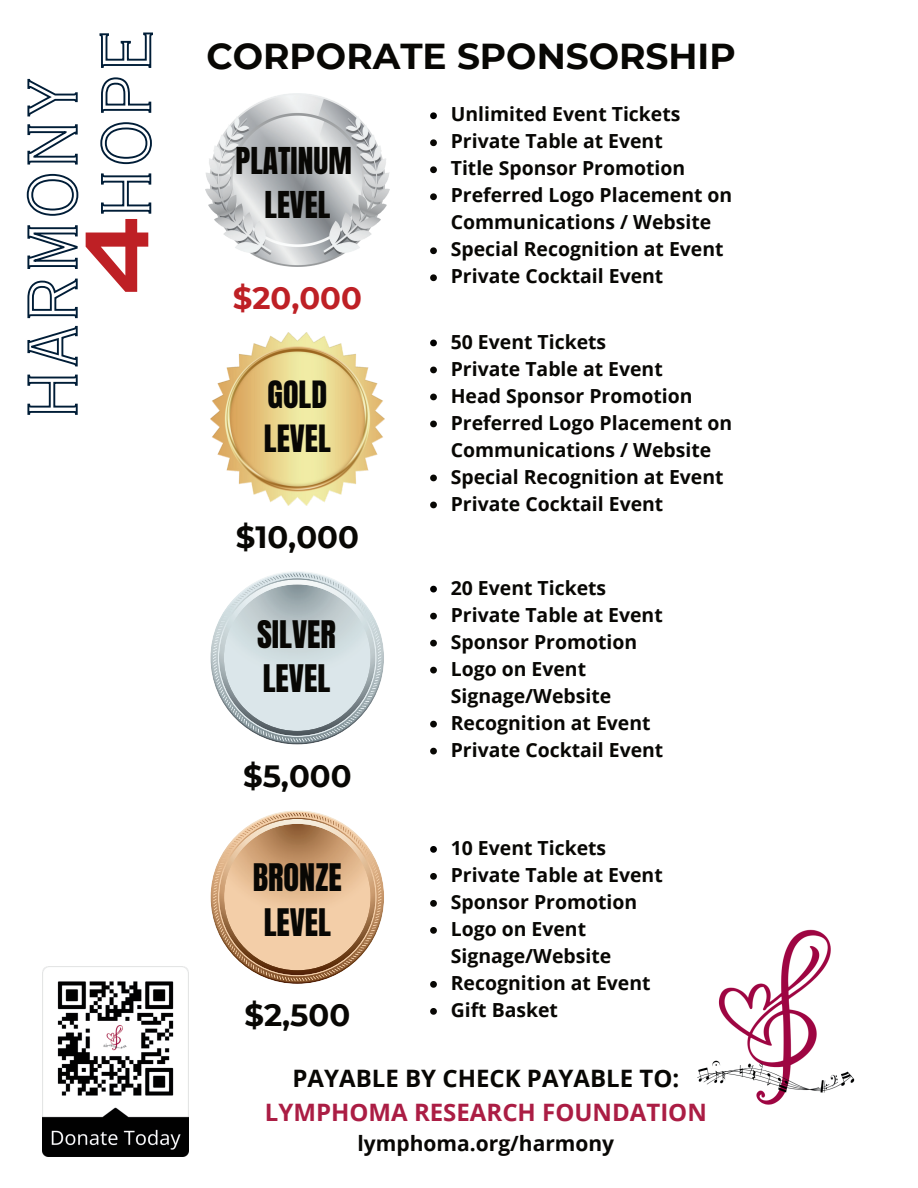
<style>
.page{position:relative;width:918px;height:1188px;background:#fff}
.page>*{position:absolute;margin:0;border:0;box-sizing:border-box;transform-origin:0 0}
.t1{font:89.55px "Monument Extended";color:#be2025}
.t2{font:700 36px "Montserrat";color:#080704}
.t3{font:32.25px/44.8px "Anton";color:#080704}
.t4{font:31.95px/44.4px "Anton";color:#080704}
.t5{font:31.5px/43.8px "Anton";color:#080704;text-align:center}
.t6{font:700 30.75px "Montserrat";color:#080704}
.t7{font:700 30.75px "Montserrat";color:#be2025}
.t8{font:700 24px "Open Sans";color:#ab1d44}
.t9{font:700 24px "Open Sans";color:#080704}
.t10{font:700 21px "Open Sans";color:#080704}
.t11{font:700 19.35px/27px "Open Sans";color:#080704}
</style>
<div class="page">
<img style="left:210px;top:332px;width:174px;height:173px">
<img style="left:212px;top:572px;width:171px;height:171px">
<img style="left:218px;top:578px;width:159px;height:159px">
<img style="left:219px;top:579px;width:156px;height:157px">
<img style="left:224px;top:584px;width:147px;height:147px">
<img style="left:265px;top:573px;width:67px;height:169px">
<img style="left:212px;top:811px;width:171px;height:172px">
<img style="left:218px;top:818px;width:159px;height:159px">
<img style="left:219px;top:819px;width:157px;height:156px">
<img style="left:224px;top:824px;width:147px;height:146px">
<img style="left:266px;top:813px;width:66px;height:169px">
<img style="left:206px;top:93px;width:183px;height:174px">
<img style="left:697px;top:929px;width:158px;height:176px">
<img style="left:43px;top:967px;width:145px;height:190px">
<svg style="left:430px;top:340px;width:7px;height:6px"></svg>
<svg style="left:430px;top:367px;width:7px;height:6px"></svg>
<svg style="left:430px;top:394px;width:7px;height:6px"></svg>
<svg style="left:430px;top:421px;width:7px;height:6px"></svg>
<svg style="left:430px;top:475px;width:7px;height:6px"></svg>
<svg style="left:430px;top:502px;width:7px;height:6px"></svg>
<svg style="left:430px;top:586px;width:7px;height:6px"></svg>
<svg style="left:430px;top:613px;width:7px;height:6px"></svg>
<svg style="left:430px;top:640px;width:7px;height:6px"></svg>
<svg style="left:430px;top:667px;width:7px;height:6px"></svg>
<svg style="left:430px;top:721px;width:7px;height:6px"></svg>
<svg style="left:430px;top:748px;width:7px;height:6px"></svg>
<svg style="left:430px;top:846px;width:7px;height:7px"></svg>
<svg style="left:430px;top:873px;width:7px;height:7px"></svg>
<svg style="left:430px;top:900px;width:7px;height:7px"></svg>
<svg style="left:430px;top:927px;width:7px;height:7px"></svg>
<svg style="left:430px;top:981px;width:7px;height:7px"></svg>
<svg style="left:430px;top:1008px;width:7px;height:7px"></svg>
<svg style="left:430px;top:112px;width:7px;height:7px"></svg>
<svg style="left:430px;top:139px;width:7px;height:7px"></svg>
<svg style="left:430px;top:166px;width:7px;height:7px"></svg>
<svg style="left:430px;top:193px;width:7px;height:7px"></svg>
<svg style="left:430px;top:247px;width:7px;height:7px"></svg>
<svg style="left:430px;top:274px;width:7px;height:7px"></svg>
<svg style="left:26px;top:78px;width:53px;height:337px"></svg>
<svg style="left:99px;top:32px;width:54px;height:182px"></svg>
<h1 class="t1" style="left:65px;top:296px;width:83px;rotate:-90deg">4</h1>
<h2 class="t2" style="left:206px;top:30px;width:531px">CORPORATE SPONSORSHIP</h2>
<h3 class="t5" style="left:236px;top:141px;width:118px">PLATINUM<br>LEVEL</h3>
<h3 class="t7" style="left:233px;top:276px;width:131px">$20,000</h3>
<h3 class="t4" style="left:264px;top:374px;width:68px">GOLD<br>LEVEL</h3>
<h3 class="t6" style="left:236px;top:515px;width:125px">$10,000</h3>
<h3 class="t3" style="left:257px;top:614px;width:80px">SILVER<br>LEVEL</h3>
<h3 class="t6" style="left:243px;top:754px;width:110px">$5,000</h3>
<h3 class="t3" style="left:253px;top:858px;width:91px;text-align:center">BRONZE<br>LEVEL</h3>
<h3 class="t6" style="left:244px;top:993px;width:107px">$2,500</h3>
<p class="t11" style="left:451px;top:100px;width:283px">Unlimited Event Tickets<br>Private Table at Event<br>Title Sponsor Promotion<br>Preferred Logo Placement on<br>Communications / Website<br>Special Recognition at Event</p>
<p class="t11" style="left:451px;top:262px;width:214px">Private Cocktail Event</p>
<p class="t11" style="left:451px;top:328px;width:283px">50 Event Tickets<br>Private Table at Event<br>Head Sponsor Promotion<br>Preferred Logo Placement on<br>Communications / Website<br>Special Recognition at Event<br>Private Cocktail Event</p>
<p class="t11" style="left:451px;top:574px;width:214px">20 Event Tickets<br>Private Table at Event<br>Sponsor Promotion<br>Logo on Event<br>Signage/Website<br>Recognition at Event<br>Private Cocktail Event</p>
<p class="t11" style="left:451px;top:834px;width:214px">10 Event Tickets<br>Private Table at Event<br>Sponsor Promotion<br>Logo on Event<br>Signage/Website<br>Recognition at Event<br>Gift Basket</p>
<p class="t9" style="left:293px;top:1061px;width:388px">PAYABLE BY CHECK PAYABLE TO:</p>
<p class="t8" style="left:265px;top:1095px;width:443px">LYMPHOMA RESEARCH FOUNDATION</p>
<p class="t10" style="left:358px;top:1129px;width:258px">lymphoma.org/harmony</p>
</div>
